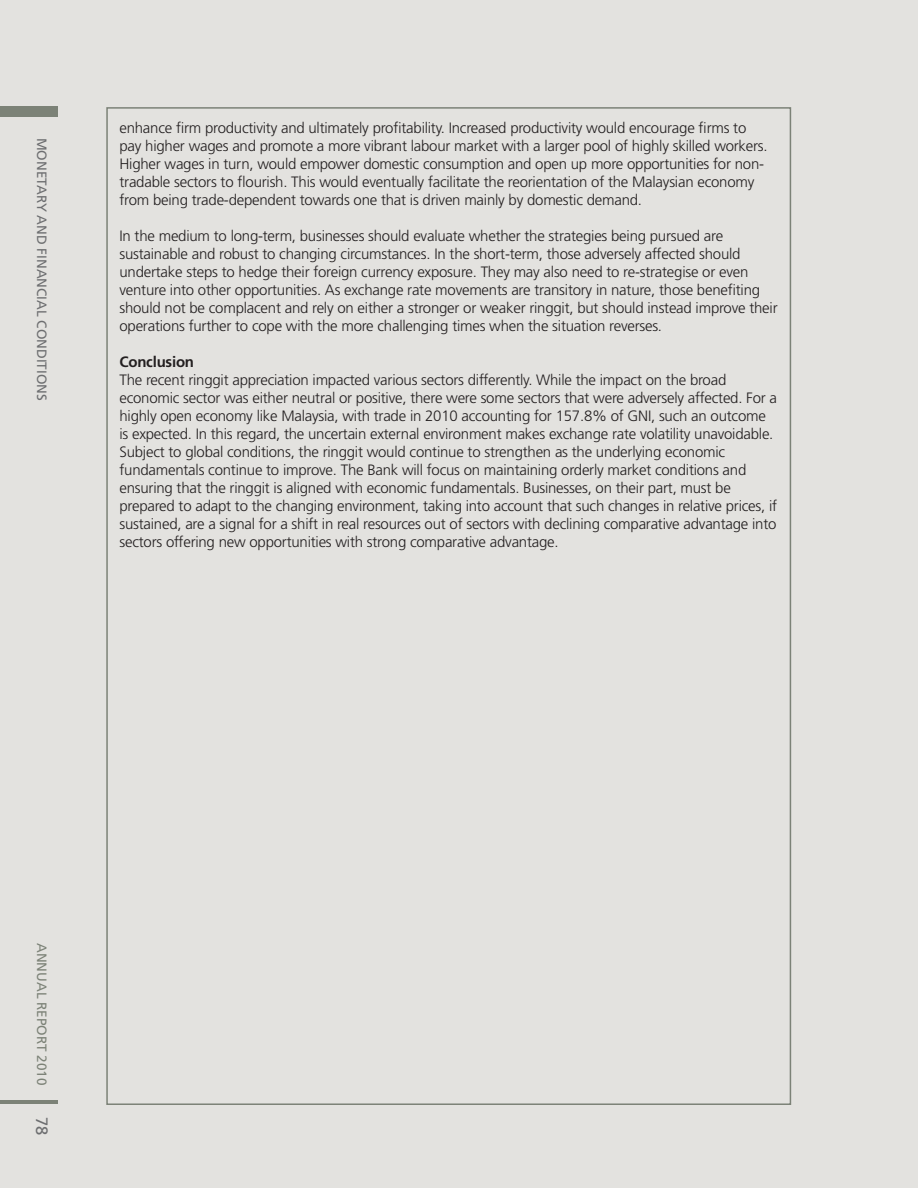
<style>
.page{position:relative;width:918px;height:1188px;background:#e3e2df}
.page>*{position:absolute;margin:0;border:0;box-sizing:border-box;transform-origin:0 0}
.t1{font:16.5px "Frutiger";color:#6d6e70}
.t2{font:300 15px/18px "Frutiger";letter-spacing:-.015em;color:#231f20}
.t3{font:700 15px "Frutiger";letter-spacing:-.015em;color:#231f20}
.t4{font:13.5px "Frutiger";color:#6d6e70}
.t5{font:13.5px "Frutiger";color:#7c8277}
</style>
<div class="page">
<hr style="left:0;top:1101px;width:58px;height:3px;background:#7c8277">
<div style="left:0;top:106px;width:58px;height:11px;background:#7c8277"></div>
<p class="t4" style="left:47px;top:138px;width:265px;rotate:90deg">MONETARY AND FINANCIAL CONDITIONS</p>
<p class="t2" style="left:119px;top:119px;width:650px">enhance firm productivity and ultimately profitability. Increased productivity would encourage firms to pay higher wages and promote a more vibrant labour market with a larger pool of highly skilled workers.<br>Higher wages in turn, would empower domestic consumption and open up more opportunities for non&shy;tradable sectors to flourish. This would eventually facilitate the reorientation of the Malaysian economy from being trade-dependent towards one that is driven mainly by domestic demand.</p>
<p class="t2" style="left:119px;top:227px;width:660px">In the medium to long-term, businesses should evaluate whether the strategies being pursued are sustainable and robust to changing circumstances. In the short-term, those adversely affected should undertake steps to hedge their foreign currency exposure. They may also need to re-strategise or even venture into other opportunities. As exchange rate movements are transitory in nature, those benefiting should not be complacent and rely on either a stronger or weaker ringgit, but should instead improve their operations further to cope with the more challenging times when the situation reverses.</p>
<p class="t3" style="left:119px;top:355px;width:76px">Conclusion</p>
<p class="t2" style="left:119px;top:371px;width:659px">The recent ringgit appreciation impacted various sectors differently. While the impact on the broad economic sector was either neutral or positive, there were some sectors that were adversely affected. For a highly open economy like Malaysia, with trade in 2010 accounting for 157.8% of GNI, such an outcome is expected. In this regard, the uncertain external environment makes exchange rate volatility unavoidable.<br>Subject to global conditions, the ringgit would continue to strengthen as the underlying economic fundamentals continue to improve. The Bank will focus on maintaining orderly market conditions and ensuring that the ringgit is aligned with economic fundamentals. Businesses, on their part, must be prepared to adapt to the changing environment, taking into account that such changes in relative prices, if sustained, are a signal for a shift in real resources out of sectors with declining comparative advantage into sectors offering new opportunities with strong comparative advantage.</p>
<p class="t5" style="left:47px;top:943px;width:144px;rotate:90deg">ANNUAL REPORT 2010</p>
<p class="t1" style="left:48px;top:1117px;width:20px;rotate:90deg">78</p>
</div>
